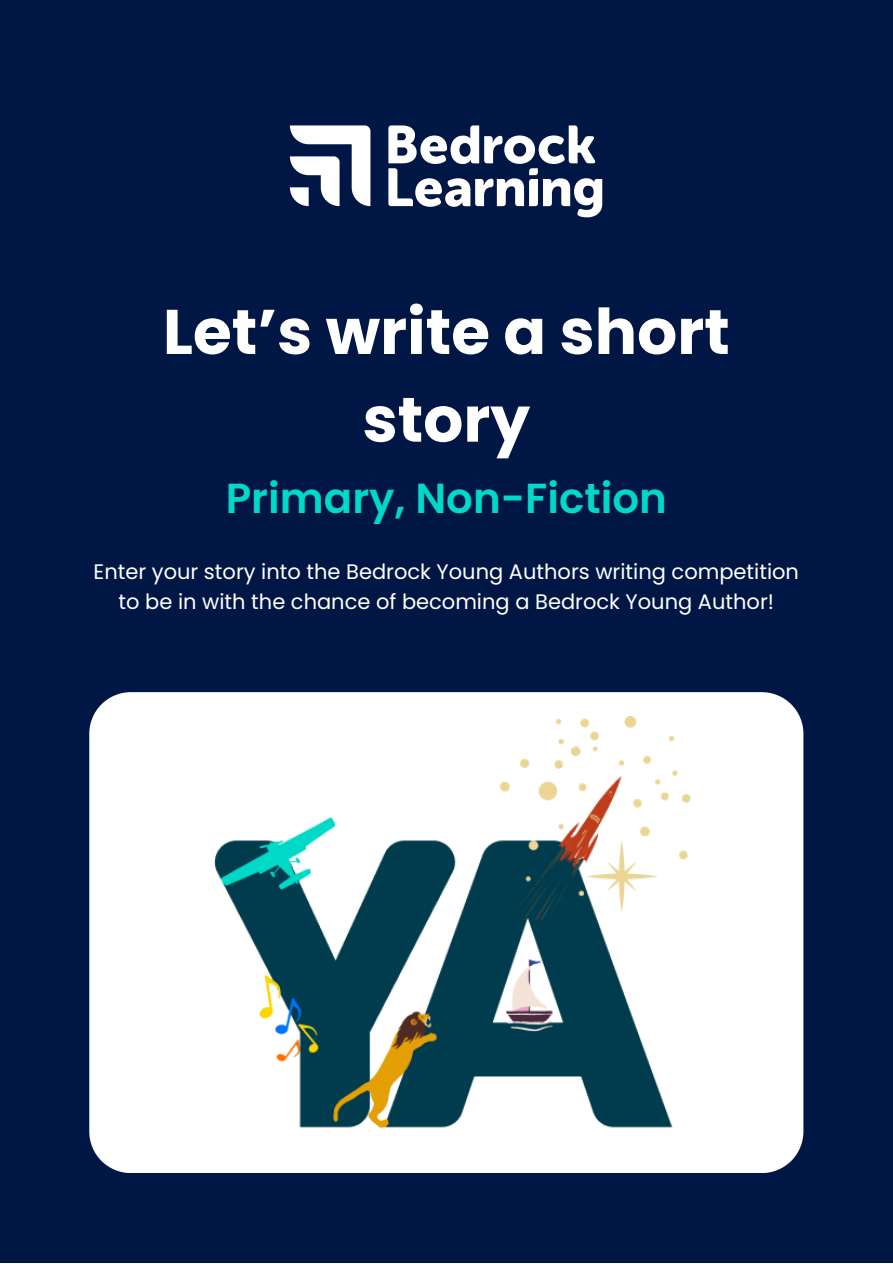
<style>
.page{position:relative;width:893px;height:1264px;background:#fff}
.page>*{position:absolute;margin:0;border:0;box-sizing:border-box;transform-origin:0 0}
.t1{font:700 63px/87.6px "Poppins";color:#fff;text-align:center}
.t2{font:600 42px "Poppins";color:#00d9c7}
.t3{font:21px/29.2px "Poppins";color:#fff;text-align:center}
</style>
<div class="page">
<div style="left:0;top:0;width:892px;height:1262px;background:#001645"></div>
<svg style="left:290px;top:125px;width:80px;height:81px"></svg>
<svg style="left:388px;top:125px;width:214px;height:92px"></svg>
<div style="left:89px;top:692px;width:714px;height:481px;background:#fff"></div>
<img style="left:201px;top:716px;width:489px;height:432px">
<p class="t1" style="left:163px;top:288px;width:568px">Let’s write a short story</p>
<p class="t2" style="left:226px;top:469px;width:442px">Primary, Non-Fiction</p>
<p class="t3" style="left:94px;top:557px;width:707px">Enter your story into the Bedrock Young Authors writing competition to be in with the chance of becoming a Bedrock Young Author!</p>
</div>
